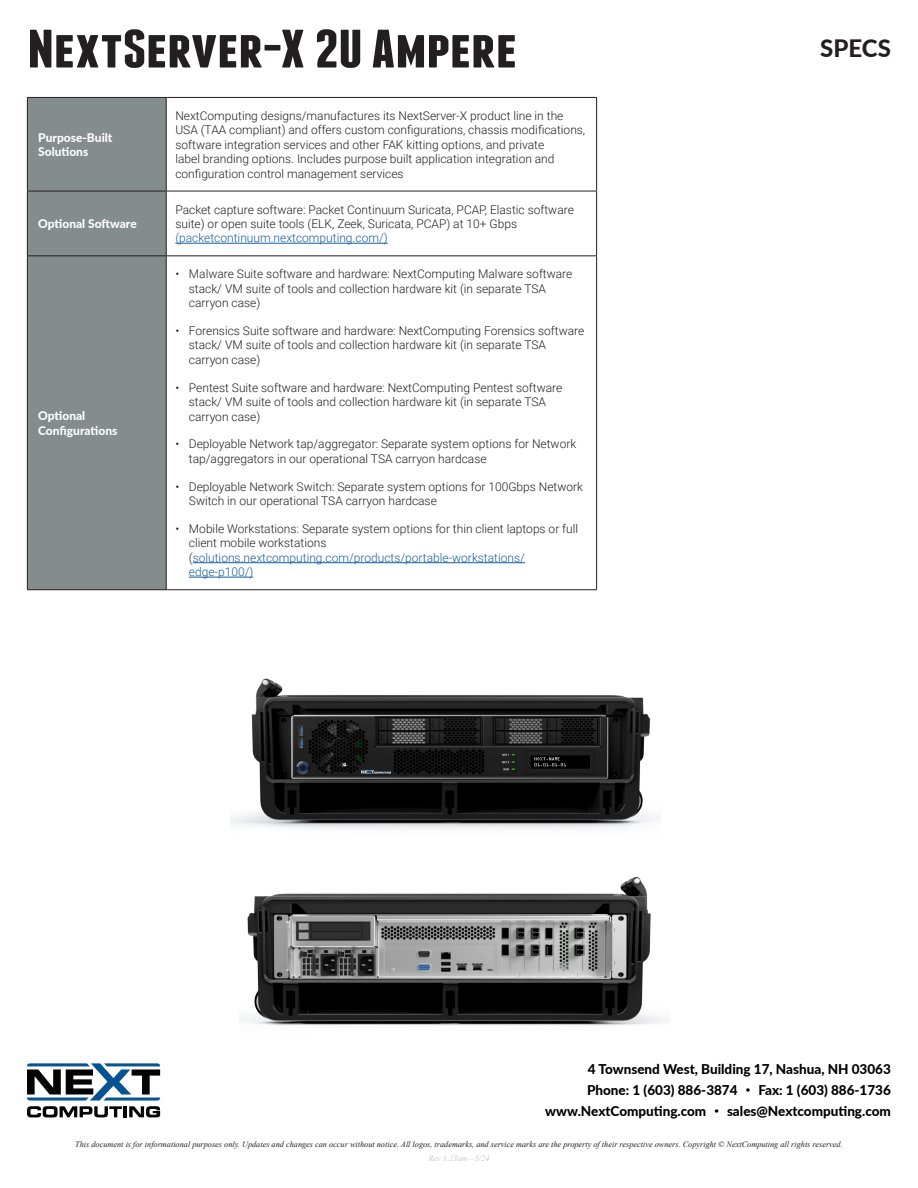
<style>
.page{position:relative;width:918px;height:1188px;background:#fff}
.page>*{position:absolute;margin:0;border:0;box-sizing:border-box;transform-origin:0 0}
.t1{font:700 54px "Franchise";letter-spacing:-.005em;color:#231f20;scale:1.24 1}
.Front_Sub-Head_Lato{font:800 24px "Lato";color:#231f20}
.t2{font:800 13.5px/21px "Lato";color:#000;text-align:right}
.Spec{font:300 12px/14.4px "Roboto";color:#231f20}
.Spec_Header{font:800 12px/14.4px "Lato";color:#fff}
.Spec-2{font:300 12px "Roboto";color:#175d9e}
.t3{font:italic 8.25px "Times New Roman";color:#231f20}
.t4{font:italic 8.25px "Times New Roman";color:#c7c8ca}
.s1{color:#175d9e}
.s2{font-weight:100}
</style>
<div class="page">
<svg style="left:27px;top:1063px;width:133px;height:54px"></svg>
<div style="left:28px;top:98px;width:138px;height:491px;background:#848c8c"></div>
<hr style="left:27px;top:97px;width:139px;height:1px;background:#231f20">
<hr style="left:27px;top:98px;width:1px;height:93px;background:#231f20">
<hr style="left:166px;top:97px;width:431px;height:1px;background:#231f20">
<hr style="left:166px;top:98px;width:1px;height:93px;background:#231f20">
<hr style="left:596px;top:98px;width:1px;height:93px;background:#231f20">
<hr style="left:27px;top:191px;width:139px;height:1px;background:#231f20">
<hr style="left:27px;top:191px;width:1px;height:64px;background:#231f20">
<hr style="left:166px;top:191px;width:431px;height:1px;background:#231f20">
<hr style="left:166px;top:191px;width:1px;height:64px;background:#231f20">
<hr style="left:596px;top:191px;width:1px;height:64px;background:#231f20">
<hr style="left:27px;top:255px;width:139px;height:1px;background:#231f20">
<hr style="left:27px;top:256px;width:1px;height:333px;background:#231f20">
<hr style="left:166px;top:255px;width:431px;height:1px;background:#231f20">
<hr style="left:166px;top:256px;width:1px;height:333px;background:#231f20">
<hr style="left:596px;top:256px;width:1px;height:333px;background:#231f20">
<hr style="left:27px;top:589px;width:139px;height:1px;background:#231f20">
<hr style="left:166px;top:589px;width:431px;height:1px;background:#231f20">
<hr style="left:175px;top:243px;width:213px;height:1px;background:#175d9e">
<hr style="left:193px;top:562px;width:332px;height:1px;background:#175d9e">
<hr style="left:189px;top:577px;width:64px;height:1px;background:#175d9e">
<img style="left:230px;top:678px;width:427px;height:151px">
<img style="left:247px;top:876px;width:419px;height:149px">
<p class="t1" style="left:27px;top:23px;width:397px">NextServer-X 2U Ampere</p>
<p class="Front_Sub-Head_Lato" style="left:820px;top:30px;width:72px">SPECS</p>
<p class="Spec_Header" style="left:38px;top:130px;width:76px">Purpose-Built<br>Solutions</p>
<p class="Spec_Header" style="left:38px;top:216px;width:100px">Optional Software</p>
<p class="Spec_Header" style="left:38px;top:408px;width:81px">Optional<br>Configurations</p>
<p class="Spec" style="left:175px;top:108px;width:411px">NextComputing designs/manufactures its NextServer-X product line in the USA (TAA compliant) and offers custom configurations, chassis modifications, software integration services and other FAK kitting options, and private<br>label branding options. Includes purpose built application integration and configuration control management services</p>
<p class="Spec" style="left:175px;top:202px;width:400px">Packet capture software: Packet Continuum Suricata, PCAP, Elastic software suite) or open suite tools (ELK, Zeek, Suricata, PCAP) at 10+ Gbps</p>
<p class="Spec-2" style="left:175px;top:230px;width:214px">(packetcontinuum.nextcomputing.com/)</p>
<p class="Spec" style="left:189px;top:266px;width:385px;text-indent:-14px">• Malware Suite software and hardware: NextComputing Malware software stack/ VM suite of tools and collection hardware kit (in separate TSA carryon case)</p>
<p class="Spec" style="left:189px;top:323px;width:397px;text-indent:-14px">• Forensics Suite software and hardware: NextComputing Forensics software stack/ VM suite of tools and collection hardware kit (in separate TSA carryon case)</p>
<p class="Spec" style="left:189px;top:380px;width:375px;text-indent:-14px">• Pentest Suite software and hardware: NextComputing Pentest software stack/ VM suite of tools and collection hardware kit (in separate TSA carryon case)</p>
<p class="Spec" style="left:189px;top:437px;width:389px;text-indent:-14px">• Deployable Network tap/aggregator: Separate system options for Network tap/aggregators in our operational TSA carryon hardcase</p>
<p class="Spec" style="left:189px;top:479px;width:396px;text-indent:-14px">• Deployable Network Switch: Separate system options for 100Gbps Network<br>Switch in our operational TSA carryon hardcase</p>
<p class="Spec" style="left:189px;top:521px;width:391px;text-indent:-14px">• Mobile Workstations: Separate system options for thin client laptops or full client mobile workstations (<span class="s1">solutions.nextcomputing.com/products/portable-workstations/ edge-p100/)</span></p>
<p class="t2" style="left:545px;top:1058px;width:347px">4 Townsend West, Building 17, Nashua, NH 03063<br>Phone: 1 (603) 886-3874 <span class="s2">•</span> Fax: 1 (603) 886-1736 www.NextComputing.com <span class="s2">•</span> sales@Nextcomputing.com</p>
<p class="t3" style="left:75px;top:1139px;width:769px">This document is for informational purposes only. Updates and changes can occur without notice. All logos, trademarks, and service marks are the property of their respective owners. Copyright © NextComputing all rights reserved.</p>
<p class="t4" style="left:429px;top:1153px;width:62px">Rev 1.23am—5/24</p>
</div>
